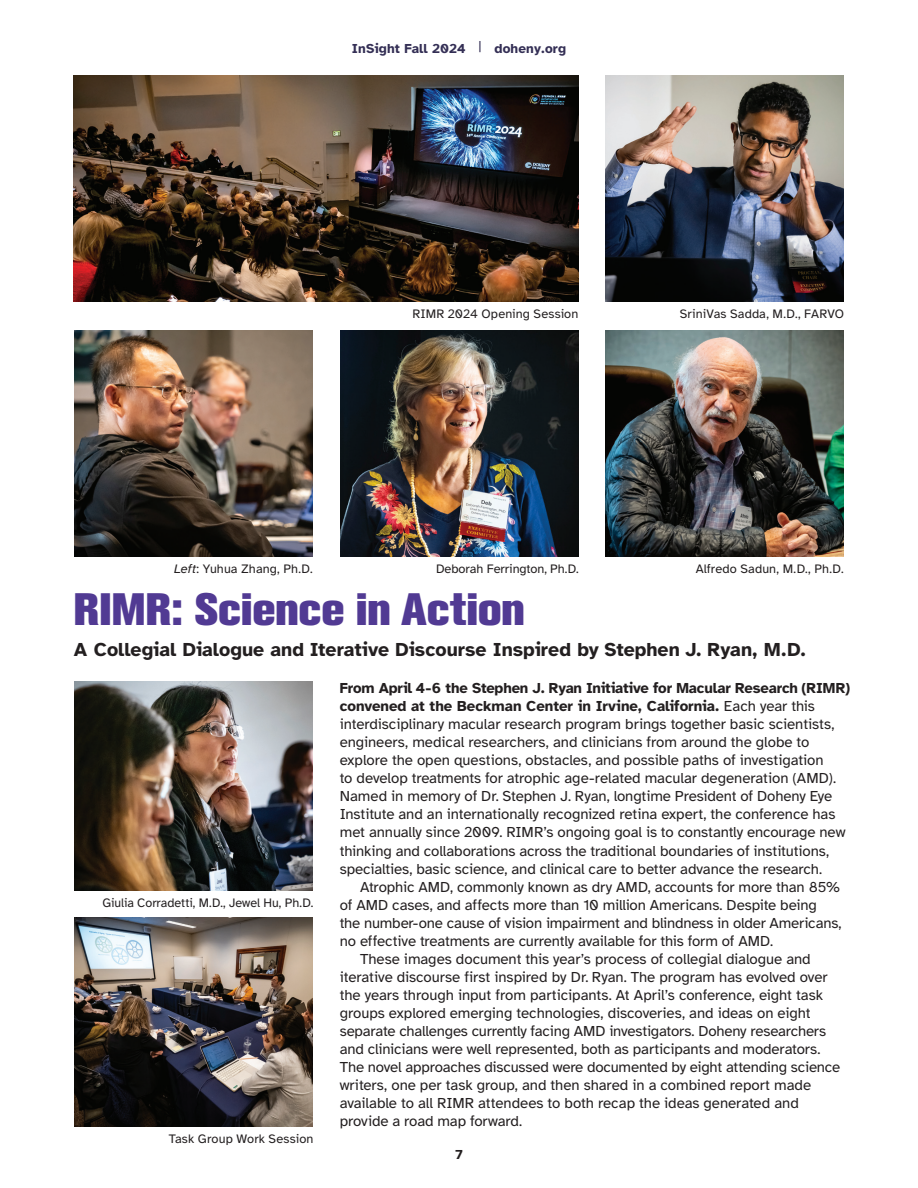
<style>
.page{position:relative;width:918px;height:1188px;background:#fff}
.page>*{position:absolute;margin:0;border:0;box-sizing:border-box;transform-origin:0 0}
.t1{font:800 45px "Akzidenz Grotesk BE";letter-spacing:.005em;color:#513a93}
.t2{font:700 19.5px "Atkinson Hyperlegible";color:#231f20}
.t3{font:15px/18px "Atkinson Hyperlegible";letter-spacing:-.005em;color:#231f20}
.t4{font:700 13.5px "Atkinson Hyperlegible";letter-spacing:.01em;color:#342f55}
.t5{font:700 13.5px "Atkinson Hyperlegible";color:#231f20}
.t6{font:12.75px "Atkinson Hyperlegible";letter-spacing:.005em;color:#231f20}
.s1{font-style:italic}
.s2{font-weight:700}
</style>
<div class="page">
<img style="left:606px;top:331px;width:238px;height:225px">
<img style="left:74px;top:76px;width:504px;height:225px">
<img style="left:606px;top:76px;width:237px;height:225px">
<img style="left:340px;top:331px;width:239px;height:225px">
<img style="left:74px;top:331px;width:239px;height:225px">
<img style="left:74px;top:681px;width:239px;height:210px">
<img style="left:74px;top:918px;width:239px;height:208px">
<p class="t4" style="left:352px;top:41px;width:216px">InSight Fall 2024 <sup>|</sup> doheny.org</p>
<p class="t6" style="left:412px;top:307px;width:168px">RIMR 2024 Opening Session</p>
<p class="t6" style="left:680px;top:307px;width:166px">SriniVas Sadda, M.D., FARVO</p>
<p class="t6" style="left:174px;top:562px;width:140px"><span class="s1">Left</span>: Yuhua Zhang, Ph.D.</p>
<p class="t6" style="left:436px;top:562px;width:144px">Deborah Ferrington, Ph.D.</p>
<p class="t6" style="left:696px;top:562px;width:150px">Alfredo Sadun, M.D., Ph.D.</p>
<h1 class="t1" style="left:74px;top:583px;width:453px">RIMR: Science in Action</h1>
<h2 class="t2" style="left:74px;top:638px;width:734px">A Collegial Dialogue and Iterative Discourse Inspired by Stephen J. Ryan, M.D.</h2>
<p class="t6" style="left:103px;top:896px;width:212px">Giulia Corradetti, M.D., Jewel Hu, Ph.D.</p>
<p class="t6" style="left:169px;top:1132px;width:146px">Task Group Work Session</p>
<p class="t3" style="left:340px;top:679px;width:512px"><span class="s2">From April 4-6 the Stephen J. Ryan Initiative for Macular Research (RIMR) convened at the Beckman Center in Irvine, California.</span> Each year this interdisciplinary macular research program brings together basic scientists, engineers, medical researchers, and clinicians from around the globe to explore the open questions, obstacles, and possible paths of investigation<br>to develop treatments for atrophic age-related macular degeneration (AMD).<br>Named in memory of Dr. Stephen J. Ryan, longtime President of Doheny Eye Institute and an internationally recognized retina expert, the conference has met annually since 2009. RIMR’s ongoing goal is to constantly encourage new thinking and collaborations across the traditional boundaries of institutions, specialties, basic science, and clinical care to better advance the research.</p>
<p class="t3" style="left:360px;top:878px;width:482px">Atrophic AMD, commonly known as dry AMD, accounts for more than 85%</p>
<p class="t3" style="left:340px;top:896px;width:479px">of AMD cases, and affects more than 10 million Americans. Despite being</p>
<p class="t3" style="left:340px;top:914px;width:503px">the number-one cause of vision impairment and blindness in older Americans,</p>
<p class="t3" style="left:340px;top:932px;width:435px">no effective treatments are currently available for this form of AMD.</p>
<p class="t3" style="left:360px;top:950px;width:452px">These images document this year’s process of collegial dialogue and</p>
<p class="t3" style="left:340px;top:968px;width:489px">iterative discourse first inspired by Dr. Ryan. The program has evolved over</p>
<p class="t3" style="left:340px;top:986px;width:485px">the years through input from participants. At April’s conference, eight task</p>
<p class="t3" style="left:340px;top:1004px;width:472px">groups explored emerging technologies, discoveries, and ideas on eight</p>
<p class="t3" style="left:340px;top:1022px;width:488px">separate challenges currently facing AMD investigators. Doheny researchers</p>
<p class="t3" style="left:340px;top:1040px;width:482px">and clinicians were well represented, both as participants and moderators.</p>
<p class="t3" style="left:340px;top:1058px;width:502px">The novel approaches discussed were documented by eight attending science</p>
<p class="t3" style="left:340px;top:1077px;width:473px">writers, one per task group, and then shared in a combined report made</p>
<p class="t3" style="left:340px;top:1095px;width:461px">available to all RIMR attendees to both recap the ideas generated and</p>
<p class="t3" style="left:340px;top:1113px;width:184px">provide a road map forward.</p>
<p class="t5" style="left:455px;top:1147px;width:9px">7</p>
</div>
